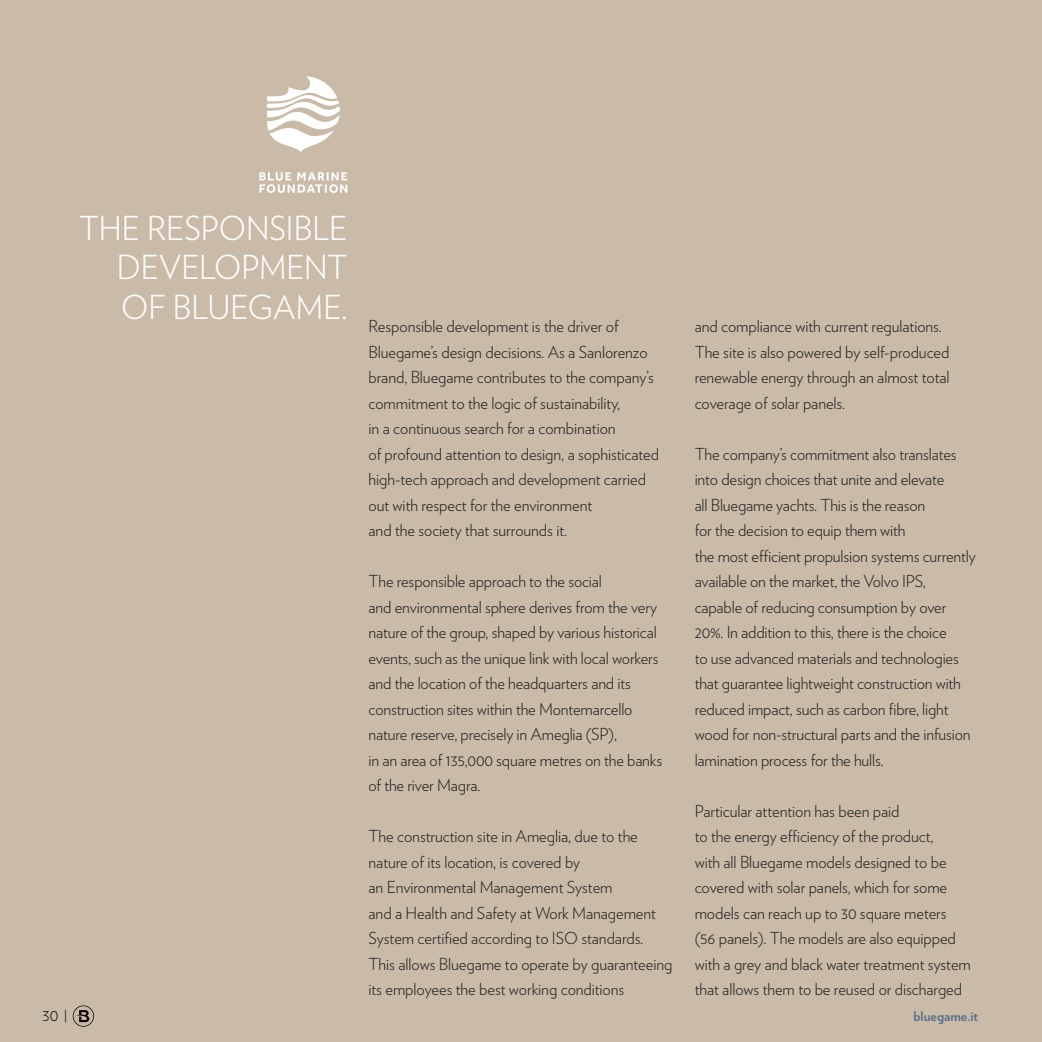
<style>
.page{position:relative;width:1042px;height:1042px;background:#cabba8}
.page>*{position:absolute;margin:0;border:0;box-sizing:border-box;transform-origin:0 0}
.t1{font:300 33px/39.6px "Verlag";color:#fff;text-align:right}
.t2{font:300 16.5px/25.5px "Verlag";letter-spacing:-.005em;color:#282827}
.t3{font:700 13.5px "Verlag";color:#57708a}
.t4{font:300 13.5px "Verlag";color:#000}
</style>
<div class="page">
<svg style="left:73px;top:1005px;width:21px;height:21px"></svg>
<svg style="left:259px;top:77px;width:88px;height:116px"></svg>
<h1 class="t1" style="left:79px;top:206px;width:270px">THE RESPONSIBLE<br>DEVELOPMENT</h1>
<p class="t2" style="left:368px;top:312px;width:292px;text-indent:-247px"><sup>OF</sup> <sup>BLUEGAME.</sup> Responsible development is the driver of Bluegame’s design decisions. As a Sanlorenzo brand, Bluegame contributes to the company’s commitment to the logic of sustainability,<br>in a continuous search for a combination<br>of profound attention to design, a sophisticated high-tech approach and development carried out with respect for the environment<br>and the society that surrounds it.</p>
<p class="t2" style="left:368px;top:567px;width:295px">The responsible approach to the social<br>and environmental sphere derives from the very nature of the group, shaped by various historical events, such as the unique link with local workers and the location of the headquarters and its construction sites within the Montemarcello nature reserve, precisely in Ameglia (SP),<br>in an area of 135,000 square metres on the banks of the river Magra.</p>
<p class="t2" style="left:368px;top:822px;width:305px">The construction site in Ameglia, due to the nature of its location, is covered by<br>an Environmental Management System<br>and a Health and Safety at Work Management System certified according to ISO standards.<br>This allows Bluegame to operate by guaranteeing its employees the best working conditions</p>
<p class="t2" style="left:694px;top:312px;width:256px">and compliance with current regulations.<br>The site is also powered by self-produced renewable energy through an almost total coverage of solar panels.</p>
<p class="t2" style="left:694px;top:440px;width:283px">The company’s commitment also translates into design choices that unite and elevate<br>all Bluegame yachts. This is the reason<br>for the decision to equip them with<br>the most efficient propulsion systems currently available on the market, the Volvo IPS, capable of reducing consumption by over 20%. In addition to this, there is the choice<br>to use advanced materials and technologies that guarantee lightweight construction with reduced impact, such as carbon fibre, light wood for non-structural parts and the infusion lamination process for the hulls.</p>
<p class="t2" style="left:694px;top:797px;width:278px">Particular attention has been paid<br>to the energy efficiency of the product,<br>with all Bluegame models designed to be covered with solar panels, which for some models can reach up to 30 square meters (56 panels). The models are also equipped with a grey and black water treatment system that allows them to be reused or discharged</p>
<p class="t4" style="left:43px;top:1006px;width:26px">30 |</p>
<p class="t3" style="left:913px;top:1005px;width:66px">bluegame.it</p>
</div>
